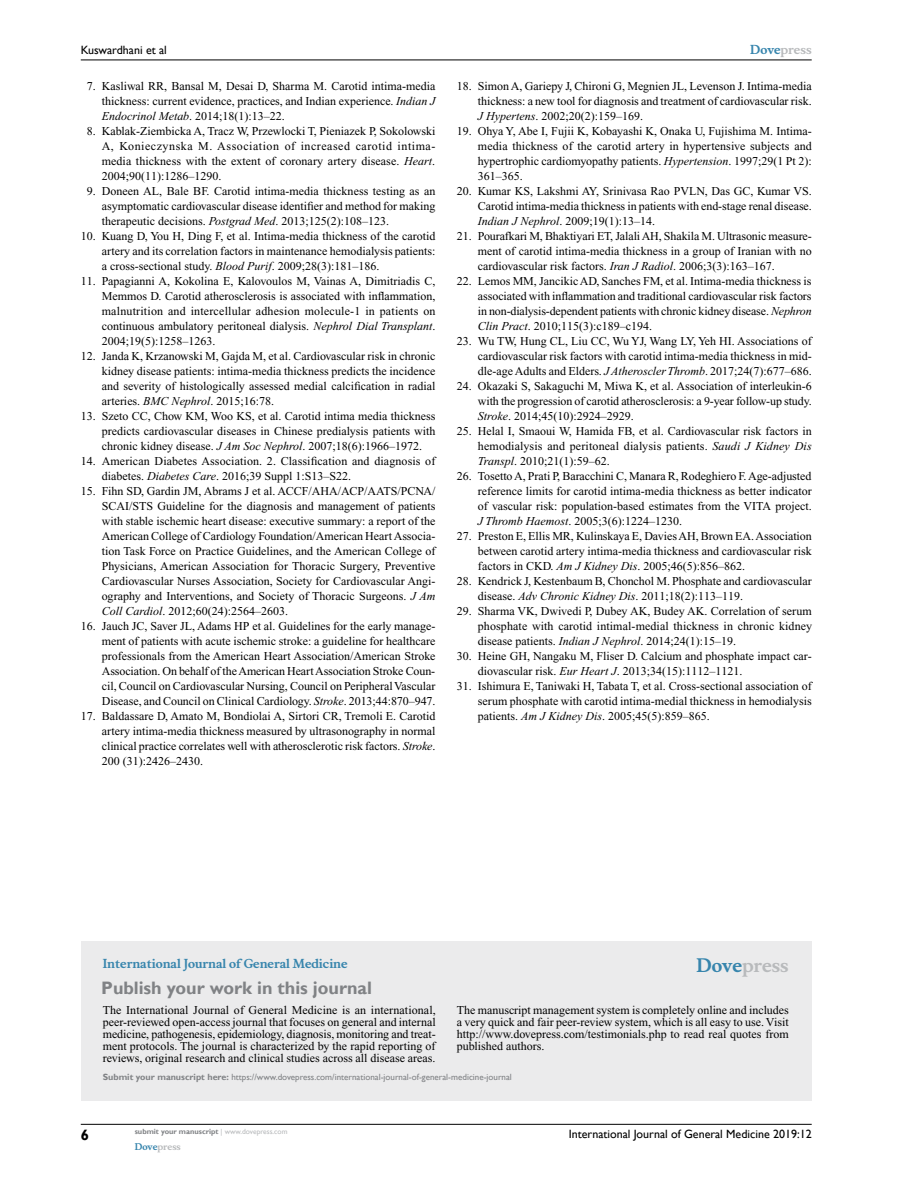
<style>
.page{position:relative;width:918px;height:1188px;background:#fff}
.page>*{position:absolute;margin:0;border:0;box-sizing:border-box;transform-origin:0 0}
.t1{font:700 18px "Gill Sans";color:#808285}
.t2{font:700 18px "Musee";color:#b8babc}
.t3{font:700 15px "Gill Sans";color:#000}
.t4{font:12px/15px "Times New Roman";color:#000;text-align:justify}
.t5{font:12px "Gill Sans";color:#000}
.t6{font:700 12px "Musee";color:#3785ad}
.t7{font:700 12px "Musee";color:#b8babc}
.t8{font:9px "Gill Sans";color:#808285}
.t9{font:700 9px "Musee";color:#b8babc}
.t10{font:700 7.5px "Gill Sans";color:#808285}
.s1{font-style:italic}
.s2{color:#3785ad}
.s3{font-weight:700}
.s4{font-weight:400;color:#b8babc}
</style>
<div class="page">
<div style="left:81px;top:941px;width:731px;height:159px;background:#ebebec"></div>
<hr style="left:81px;top:1124px;width:731px;height:1px;background:#000">
<hr style="left:81px;top:60px;width:731px;height:1px;background:#000">
<p class="t5" style="left:81px;top:43px;width:88px">Kuswardhani et al</p>
<p class="t4" style="left:102px;top:79px;width:335px;text-indent:-15px">7. Kasliwal RR, Bansal M, Desai D, Sharma M. Carotid intima-media thickness: current evidence, practices, and Indian experience. <span class="s1">Indian J Endocrinol Metab</span>. 2014;18(1):13–22.</p>
<p class="t4" style="left:102px;top:124px;width:335px;text-indent:-15px">8. Kablak-Ziembicka A, Tracz W, Przewlocki T, Pieniazek P, Sokolowski A, Konieczynska M. Association of increased carotid intima&shy;media thickness with the extent of coronary artery disease. <span class="s1">Heart</span>.<br>2004;90(11):1286–1290.</p>
<p class="t4" style="left:102px;top:184px;width:335px;text-indent:-15px">9. Doneen AL, Bale BF. Carotid intima-media thickness testing as an asymptomatic cardiovascular disease identifier and method for making therapeutic decisions. <span class="s1">Postgrad Med</span>. 2013;125(2):108–123.</p>
<p class="t4" style="left:102px;top:229px;width:335px;text-indent:-21px">10. Kuang D, You H, Ding F, et al. Intima-media thickness of the carotid artery and its correlation factors in maintenance hemodialysis patients: a cross-sectional study. <span class="s1">Blood Purif</span>. 2009;28(3):181–186.</p>
<p class="t4" style="left:102px;top:274px;width:335px;text-indent:-21px">11. Papagianni A, Kokolina E, Kalovoulos M, Vainas A, Dimitriadis C, Memmos D. Carotid atherosclerosis is associated with inflammation, malnutrition and intercellular adhesion molecule-1 in patients on continuous ambulatory peritoneal dialysis. <span class="s1">Nephrol Dial Transplant</span>.<br>2004;19(5):1258–1263.</p>
<p class="t4" style="left:102px;top:349px;width:335px;text-indent:-21px">12. Janda K, Krzanowski M, Gajda M, et al. Cardiovascular risk in chronic kidney disease patients: intima-media thickness predicts the incidence and severity of histologically assessed medial calcification in radial arteries. <span class="s1">BMC Nephrol</span>. 2015;16:78.</p>
<p class="t4" style="left:102px;top:409px;width:335px;text-indent:-21px">13. Szeto CC, Chow KM, Woo KS, et al. Carotid intima media thickness predicts cardiovascular diseases in Chinese predialysis patients with chronic kidney disease. <span class="s1">J Am Soc Nephrol</span>. 2007;18(6):1966–1972.</p>
<p class="t4" style="left:102px;top:454px;width:335px;text-indent:-21px">14. American Diabetes Association. 2. Classification and diagnosis of diabetes. <span class="s1">Diabetes Care</span>. 2016;39 Suppl 1:S13–S22.</p>
<p class="t4" style="left:102px;top:484px;width:335px;text-indent:-21px">15. Fihn SD, Gardin JM, Abrams J et al. ACCF/AHA/ACP/AATS/PCNA/ SCAI/STS Guideline for the diagnosis and management of patients with stable ischemic heart disease: executive summary: a report of the American College of Cardiology Foundation/American Heart Associa&shy;tion Task Force on Practice Guidelines, and the American College of Physicians, American Association for Thoracic Surgery, Preventive Cardiovascular Nurses Association, Society for Cardiovascular Angi&shy;ography and Interventions, and Society of Thoracic Surgeons. <span class="s1">J Am Coll Cardiol</span>. 2012;60(24):2564–2603.</p>
<p class="t4" style="left:102px;top:619px;width:335px;text-indent:-21px">16. Jauch JC, Saver JL, Adams HP et al. Guidelines for the early manage&shy;ment of patients with acute ischemic stroke: a guideline for healthcare professionals from the American Heart Association/American Stroke Association. On behalf of the American Heart Association Stroke Coun&shy;cil, Council on Cardiovascular Nursing, Council on Peripheral Vascular Disease, and Council on Clinical Cardiology. <span class="s1">Stroke</span>. 2013;44:870–947.</p>
<p class="t4" style="left:102px;top:709px;width:335px;text-indent:-21px">17. Baldassare D, Amato M, Bondiolai A, Sirtori CR, Tremoli E. Carotid artery intima-media thickness measured by ultrasonography in normal clinical practice correlates well with atherosclerotic risk factors. <span class="s1">Stroke</span>.<br>200 (31):2426–2430.</p>
<p class="t7" style="left:750px;top:43px;width:63px"><span class="s2">Dove</span>press</p>
<p class="t4" style="left:478px;top:79px;width:335px;text-indent:-21px">18. Simon A, Gariepy J, Chironi G, Megnien JL, Levenson J. Intima-media thickness: a new tool for diagnosis and treatment of cardiovascular risk.<br><span class="s1">J Hypertens</span>. 2002;20(2):159–169.</p>
<p class="t4" style="left:478px;top:124px;width:335px;text-indent:-21px">19. Ohya Y, Abe I, Fujii K, Kobayashi K, Onaka U, Fujishima M. Intima&shy;media thickness of the carotid artery in hypertensive subjects and hypertrophic cardiomyopathy patients. <span class="s1">Hypertension</span>. 1997;29(1 Pt 2):<br>361–365.</p>
<p class="t4" style="left:478px;top:184px;width:335px;text-indent:-21px">20. Kumar KS, Lakshmi AY, Srinivasa Rao PVLN, Das GC, Kumar VS.<br>Carotid intima-media thickness in patients with end-stage renal disease.<br><span class="s1">Indian J Nephrol</span>. 2009;19(1):13–14.</p>
<p class="t4" style="left:478px;top:229px;width:336px;text-indent:-21px">21. Pourafkari M, Bhaktiyari ET, Jalali AH, Shakila M. Ultrasonic measure&shy;ment of carotid intima-media thickness in a group of Iranian with no cardiovascular risk factors. <span class="s1">Iran J Radiol</span>. 2006;3(3):163–167.</p>
<p class="t4" style="left:478px;top:274px;width:335px;text-indent:-21px">22. Lemos MM, Jancikic AD, Sanches FM, et al. Intima-media thickness is associated with inflammation and traditional cardiovascular risk factors in non-dialysis-dependent patients with chronic kidney disease. <span class="s1">Nephron Clin Pract</span>. 2010;115(3):c189–c194.</p>
<p class="t4" style="left:478px;top:334px;width:335px;text-indent:-21px">23. Wu TW, Hung CL, Liu CC, Wu YJ, Wang LY, Yeh HI. Associations of cardiovascular risk factors with carotid intima-media thickness in mid&shy;dle-age Adults and Elders. <span class="s1">J Atheroscler Thromb</span>. 2017;24(7):677–686.</p>
<p class="t4" style="left:478px;top:379px;width:335px;text-indent:-21px">24. Okazaki S, Sakaguchi M, Miwa K, et al. Association of interleukin-6 with the progression of carotid atherosclerosis: a 9-year follow-up study.<br><span class="s1">Stroke</span>. 2014;45(10):2924–2929.</p>
<p class="t4" style="left:478px;top:424px;width:335px;text-indent:-21px">25. Helal I, Smaoui W, Hamida FB, et al. Cardiovascular risk factors in hemodialysis and peritoneal dialysis patients. <span class="s1">Saudi J Kidney Dis Transpl</span>. 2010;21(1):59–62.</p>
<p class="t4" style="left:478px;top:469px;width:335px;text-indent:-21px">26. Tosetto A, Prati P, Baracchini C, Manara R, Rodeghiero F. Age-adjusted reference limits for carotid intima-media thickness as better indicator of vascular risk: population-based estimates from the VITA project.<br><span class="s1">J Thromb Haemost</span>. 2005;3(6):1224–1230.</p>
<p class="t4" style="left:478px;top:529px;width:336px;text-indent:-21px">27. Preston E, Ellis MR, Kulinskaya E, Davies AH, Brown EA. Association between carotid artery intima-media thickness and cardiovascular risk factors in CKD. <span class="s1">Am J Kidney Dis</span>. 2005;46(5):856–862.</p>
<p class="t4" style="left:478px;top:574px;width:335px;text-indent:-21px">28. Kendrick J, Kestenbaum B, Chonchol M. Phosphate and cardiovascular disease. <span class="s1">Adv Chronic Kidney Dis</span>. 2011;18(2):113–119.</p>
<p class="t4" style="left:478px;top:604px;width:336px;text-indent:-21px">29. Sharma VK, Dwivedi P, Dubey AK, Budey AK. Correlation of serum phosphate with carotid intimal-medial thickness in chronic kidney disease patients. <span class="s1">Indian J Nephrol</span>. 2014;24(1):15–19.</p>
<p class="t4" style="left:478px;top:649px;width:335px;text-indent:-21px">30. Heine GH, Nangaku M, Fliser D. Calcium and phosphate impact car&shy;diovascular risk. <span class="s1">Eur Heart J</span>. 2013;34(15):1112–1121.</p>
<p class="t4" style="left:478px;top:679px;width:335px;text-indent:-21px">31. Ishimura E, Taniwaki H, Tabata T, et al. Cross-sectional association of serum phosphate with carotid intima-medial thickness in hemodialysis patients. <span class="s1">Am J Kidney Dis</span>. 2005;45(5):859–865.</p>
<p class="t6" style="left:103px;top:956px;width:246px">International Journal of General Medicine</p>
<h1 class="t1" style="left:101px;top:977px;width:272px">Publish your work in this journal</h1>
<h1 class="t2" style="left:697px;top:955px;width:94px"><span class="s2">Dove</span>press</h1>
<p class="t4" style="left:103px;top:1004px;width:335px;line-height:12px">The International Journal of General Medicine is an international, peer-reviewed open-access journal that focuses on general and internal medicine, pathogenesis, epidemiology, diagnosis, monitoring and treat&shy;ment protocols. The journal is characterized by the rapid reporting of reviews, original research and clinical studies across all disease areas.</p>
<p class="t4" style="left:457px;top:1004px;width:334px;line-height:12px">The manuscript management system is completely online and includes a very quick and fair peer-review system, which is all easy to use. Visit http://www.dovepress.com/testimonials.php to read real quotes from published authors.</p>
<p class="t8" style="left:103px;top:1072px;width:411px"><span class="s3">Submit your manuscript here:</span> https://www.dovepress.com/international-journal-of-general-medicine-journal</p>
<p class="t3" style="left:81px;top:1126px;width:10px">6</p>
<p class="t10" style="left:135px;top:1127px;width:154px">submit your manuscript <span class="s4">| www.dovepress.com</span></p>
<p class="t9" style="left:135px;top:1141px;width:48px"><span class="s2">Dove</span>press</p>
<p class="t5" style="left:569px;top:1127px;width:244px">International Journal of General Medicine 2019:12</p>
</div>
